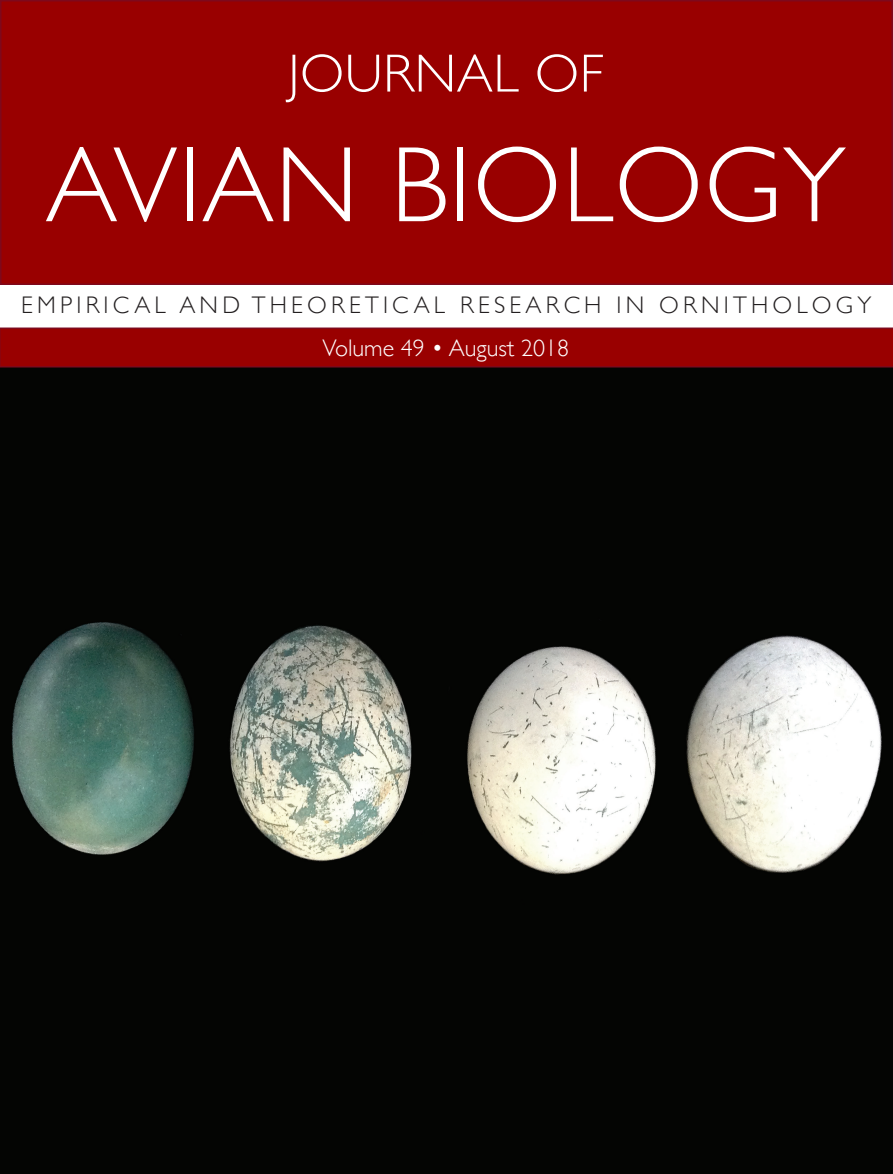
<style>
.page{position:relative;width:893px;height:1174px;background:#fff}
.page>*{position:absolute;margin:0;border:0;box-sizing:border-box;transform-origin:0 0}
.t1{font:300 108px "Gill Sans";letter-spacing:.01em;color:#fff}
.t2{font:300 54px "Gill Sans";letter-spacing:.01em;color:#fff}
.t3{font:300 24px "Gill Sans";letter-spacing:.175em;color:#231f20}
.t4{font:300 24px "Gill Sans";color:#fff}
</style>
<div class="page">
<img style="left:0;top:367px;width:893px;height:807px">
<div style="left:1px;top:1px;width:891px;height:283px;background:#900"></div>
<div style="left:0;top:0;width:893px;height:285px;border:2px solid #7e091c"></div>
<svg style="left:0;top:327px;width:893px;height:40px;background:#980305"></svg>
<p class="t2" style="left:288px;top:31px;width:317px">JOURNAL OF</p>
<p class="t1" style="left:45px;top:101px;width:802px">AVIAN BIOLOGY</p>
<p class="t3" style="left:21px;top:286px;width:852px">EMPIRICAL AND THEORETICAL RESEARCH IN ORNITHOLOGY</p>
<p class="t4" style="left:322px;top:329px;width:248px">Volume 49 • August 2018</p>
</div>
